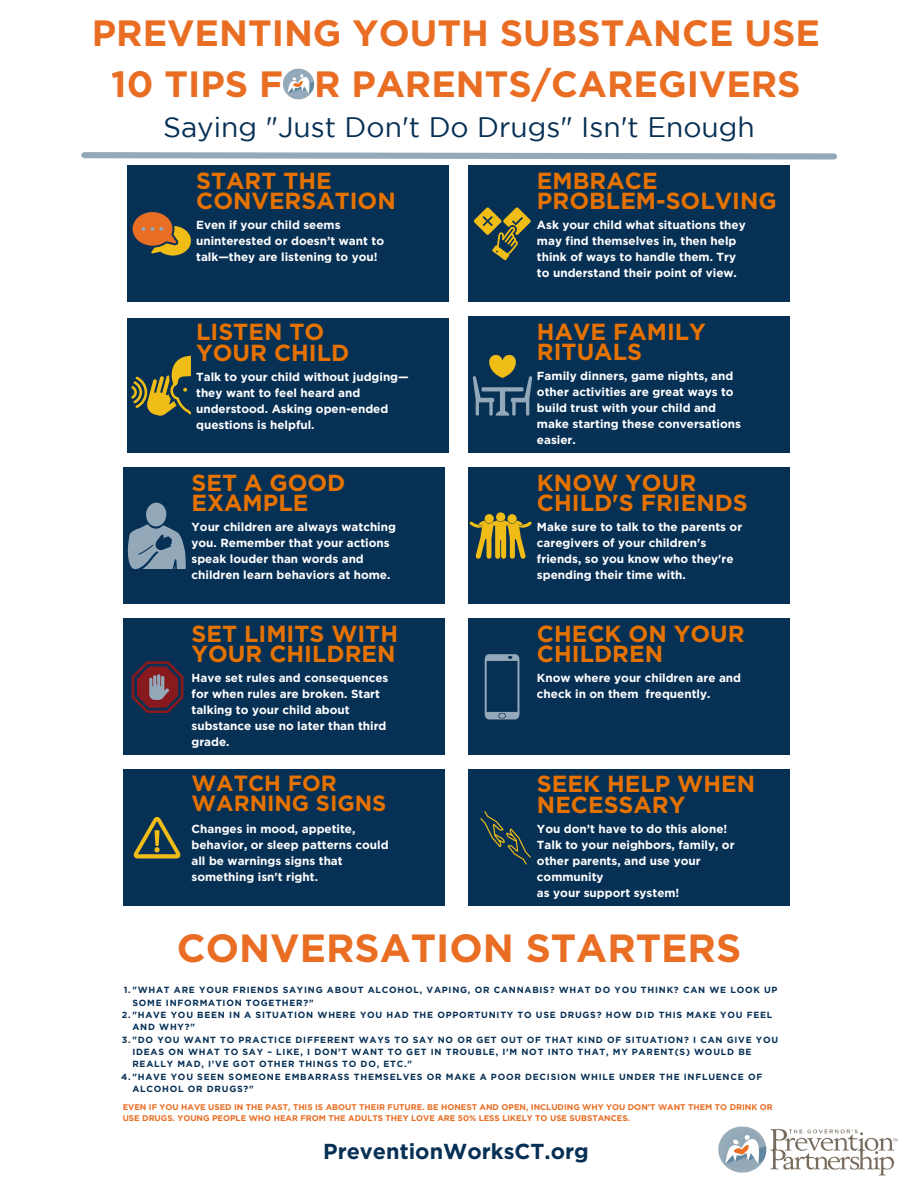
<style>
.page{position:relative;width:918px;height:1188px;background:#fff}
.page>*{position:absolute;margin:0;border:0;box-sizing:border-box;transform-origin:0 0}
.t1{font:700 39.3px "Gotham";color:#e96e24}
.t2{font:700 36.6px "Gotham";color:#e96e24}
.t3{font:28.05px "Gotham";color:#073055}
.t4{font:700 23.25px/20.4px "Gotham";color:#e57200}
.t5{font:700 22.05px/19.5px "Gotham";color:#e57200}
.t6{font:700 21.6px "Gotham";color:#073055}
.t7{font:700 11.7px/16px "Gotham";color:#fff}
.t8{font:700 9px/12.3px "Gotham";letter-spacing:.085em;color:#073055}
.t9{font:700 8.25px/11.4px "Gotham";color:#e96e24}
</style>
<div class="page">
<img style="left:283px;top:68px;width:32px;height:32px">
<img style="left:718px;top:1126px;width:180px;height:50px">
<svg style="left:81px;top:152px;width:757px;height:8px;background:#acbcc8"></svg>
<div style="left:468px;top:317px;width:322px;height:136px;background:#073055"></div>
<div style="left:123px;top:468px;width:321px;height:136px;background:#073055"></div>
<div style="left:123px;top:619px;width:321px;height:136px;background:#073055"></div>
<div style="left:123px;top:770px;width:321px;height:136px;background:#073055"></div>
<div style="left:468px;top:166px;width:322px;height:136px;background:#073055"></div>
<div style="left:468px;top:468px;width:322px;height:136px;background:#073055"></div>
<div style="left:468px;top:619px;width:322px;height:136px;background:#073055"></div>
<div style="left:468px;top:770px;width:322px;height:136px;background:#073055"></div>
<svg style="left:474px;top:207px;width:57px;height:53px"></svg>
<svg style="left:132px;top:661px;width:51px;height:52px"></svg>
<svg style="left:127px;top:503px;width:59px;height:66px"></svg>
<svg style="left:473px;top:355px;width:59px;height:61px"></svg>
<svg style="left:470px;top:512px;width:62px;height:47px"></svg>
<svg style="left:485px;top:654px;width:34px;height:65px"></svg>
<svg style="left:133px;top:817px;width:48px;height:41px"></svg>
<svg style="left:480px;top:811px;width:51px;height:54px"></svg>
<div style="left:127px;top:318px;width:322px;height:135px;background:#073055"></div>
<svg style="left:131px;top:356px;width:60px;height:60px"></svg>
<div style="left:127px;top:166px;width:322px;height:136px;background:#073055"></div>
<svg style="left:133px;top:212px;width:58px;height:44px"></svg>
<p class="t2" style="left:92px;top:11px;width:730px">PREVENTING YOUTH SUBSTANCE USE</p>
<p class="t2" style="left:111px;top:62px;width:691px">10 TIPS FOR PARENTS/CAREGIVERS</p>
<p class="t3" style="left:163px;top:116px;width:593px">Saying "Just Don't Do Drugs" Isn't Enough</p>
<p class="t4" style="left:196px;top:170px;width:201px">START THE<br>CONVERSATION</p>
<p class="t7" style="left:196px;top:217px;width:189px">Even if your child seems uninterested or doesn’t want to talk—they are listening to you!</p>
<p class="t4" style="left:196px;top:321px;width:130px">LISTEN TO</p>
<p class="t4" style="left:196px;top:342px;width:155px">YOUR CHILD</p>
<p class="t7" style="left:196px;top:368px;width:214px">Talk to your child without judging— they want to feel heard and understood. Asking open-ended questions is helpful.</p>
<p class="t4" style="left:192px;top:472px;width:156px">SET A GOOD</p>
<p class="t4" style="left:192px;top:492px;width:118px">EXAMPLE</p>
<p class="t7" style="left:192px;top:519px;width:206px">Your children are always watching you. Remember that your actions speak louder than words and children learn behaviors at home.</p>
<p class="t4" style="left:192px;top:622px;width:208px">SET LIMITS WITH</p>
<p class="t4" style="left:192px;top:643px;width:206px">YOUR CHILDREN</p>
<p class="t7" style="left:192px;top:670px;width:198px">Have set rules and consequences for when rules are broken. Start talking to your child about substance use no later than third grade.</p>
<p class="t5" style="left:192px;top:773px;width:196px">WATCH FOR<br>WARNING SIGNS</p>
<p class="t7" style="left:192px;top:821px;width:199px">Changes in mood, appetite, behavior, or sleep patterns could all be warnings signs that something isn't right.</p>
<p class="t4" style="left:537px;top:170px;width:122px">EMBRACE</p>
<p class="t4" style="left:537px;top:190px;width:241px">PROBLEM-SOLVING</p>
<p class="t7" style="left:537px;top:217px;width:210px">Ask your child what situations they may find themselves in, then help think of ways to handle them. Try to understand their point of view.</p>
<p class="t4" style="left:537px;top:321px;width:170px">HAVE FAMILY<br>RITUALS</p>
<p class="t7" style="left:537px;top:368px;width:206px">Family dinners, game nights, and other activities are great ways to build trust with your child and make starting these conversations easier.</p>
<p class="t4" style="left:537px;top:472px;width:212px">KNOW YOUR<br>CHILD'S FRIENDS</p>
<p class="t7" style="left:537px;top:519px;width:207px">Make sure to talk to the parents or caregivers of your children's friends, so you know who they're spending their time with.</p>
<p class="t4" style="left:537px;top:622px;width:209px">CHECK ON YOUR<br>CHILDREN</p>
<p class="t7" style="left:537px;top:670px;width:206px">Know where your children are and check in on them frequently.</p>
<p class="t4" style="left:537px;top:773px;width:220px">SEEK HELP WHEN<br>NECESSARY</p>
<p class="t7" style="left:537px;top:821px;width:192px">You don’t have to do this alone!</p>
<p class="t7" style="left:537px;top:837px;width:199px">Talk to your neighbors, family, or other parents, and use your community</p>
<p class="t7" style="left:537px;top:885px;width:144px">as your support system!</p>
<p class="t1" style="left:177px;top:925px;width:566px">CONVERSATION STARTERS</p>
<p class="t8" style="left:132px;top:984px;width:647px;text-indent:-9px">1."WHAT ARE YOUR FRIENDS SAYING ABOUT ALCOHOL, VAPING, OR CANNABIS? WHAT DO YOU THINK? CAN WE LOOK UP<br>SOME INFORMATION TOGETHER?"</p>
<p class="t8" style="left:132px;top:1008px;width:641px;text-indent:-11px">2."HAVE YOU BEEN IN A SITUATION WHERE YOU HAD THE OPPORTUNITY TO USE DRUGS? HOW DID THIS MAKE YOU FEEL<br>AND WHY?"</p>
<p class="t8" style="left:132px;top:1033px;width:647px;text-indent:-10px">3."DO YOU WANT TO PRACTICE DIFFERENT WAYS TO SAY NO OR GET OUT OF THAT KIND OF SITUATION? I CAN GIVE YOU<br>IDEAS ON WHAT TO SAY – LIKE, I DON’T WANT TO GET IN TROUBLE, I’M NOT INTO THAT, MY PARENT(S) WOULD BE<br>REALLY MAD, I’VE GOT OTHER THINGS TO DO, ETC."</p>
<p class="t8" style="left:132px;top:1070px;width:631px;text-indent:-11px">4."HAVE YOU SEEN SOMEONE EMBARRASS THEMSELVES OR MAKE A POOR DECISION WHILE UNDER THE INFLUENCE OF<br>ALCOHOL OR DRUGS?"</p>
<p class="t9" style="left:123px;top:1101px;width:652px">EVEN IF YOU HAVE USED IN THE PAST, THIS IS ABOUT THEIR FUTURE. BE HONEST AND OPEN, INCLUDING WHY YOU DON’T WANT THEM TO DRINK OR<br>USE DRUGS. YOUNG PEOPLE WHO HEAR FROM THE ADULTS THEY LOVE ARE 50% LESS LIKELY TO USE SUBSTANCES.</p>
<p class="t6" style="left:323px;top:1139px;width:267px">PreventionWorksCT.org</p>
</div>
